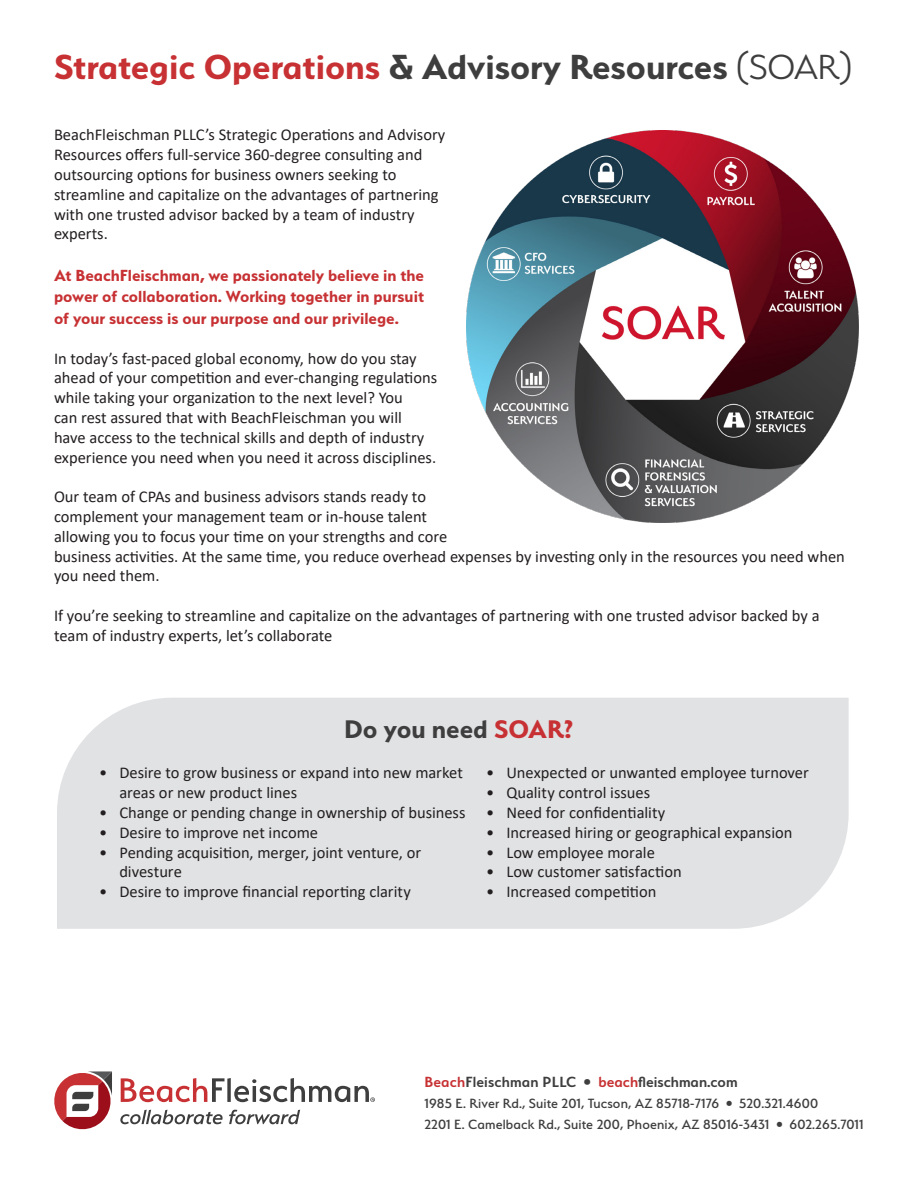
<style>
.page{position:relative;width:918px;height:1188px;background:#fff}
.page>*{position:absolute;margin:0;border:0;box-sizing:border-box;transform-origin:0 0}
.t1{font:700 39px "Serenity";color:#c73133}
.t2{font:700 28.5px "Serenity";color:#3e3e3f}
.t3{font:700 18px/21.6px "Serenity";color:#c73133;text-align:justify}
.t4{font:16.5px/19.8px "Calibri";color:#231f20}
.t5{font:600 16.5px "Serenity";letter-spacing:.005em;color:#3e3e3f}
.t6{font:500 15px "Serenity";letter-spacing:.01em;color:#3e3e3f}
.s1{color:#3e3e3f}
.s2{font-weight:300;color:#3e3e3f}
.s3{color:#c73133}
</style>
<div class="page">
<div style="left:57px;top:698px;width:792px;height:231px;background:#e1e2e4"></div>
<svg style="left:120px;top:1110px;width:103px;height:14px"></svg>
<svg style="left:229px;top:1110px;width:71px;height:14px"></svg>
<svg style="left:54px;top:1071px;width:58px;height:59px"></svg>
<svg style="left:121px;top:1078px;width:254px;height:24px"></svg>
<img style="left:467px;top:130px;width:391px;height:392px">
<p class="t1" style="left:54px;top:45px;width:800px">Strategic Operations <span class="s1">&amp; Advisory Resources</span> <span class="s2">(SOAR)</span></p>
<p class="t4" style="left:54px;top:125px;width:393px">BeachFleischman PLLC’s Strategic Operations and Advisory Resources offers full-service 360-degree consulting and outsourcing options for business owners seeking to streamline and capitalize on the advantages of partnering with one trusted advisor backed by a team of industry experts.</p>
<p class="t3" style="left:54px;top:264px;width:372px">At BeachFleischman, we passionately believe in the power of collaboration. Working together in pursuit of your success is our purpose and our privilege.</p>
<p class="t4" style="left:54px;top:348px;width:385px">In today’s fast-paced global economy, how do you stay ahead of your competition and ever-changing regulations while taking your organization to the next level? You<br>can rest assured that with BeachFleischman you will have access to the technical skills and depth of industry experience you need when you need it across disciplines.</p>
<p class="t4" style="left:54px;top:486px;width:792px">Our team of CPAs and business advisors stands ready to<br>complement your management team or in-house talent<br>allowing you to focus your time on your strengths and core<br>business activities. At the same time, you reduce overhead expenses by investing only in the resources you need when you need them.</p>
<p class="t4" style="left:54px;top:605px;width:767px">If you’re seeking to streamline and capitalize on the advantages of partnering with one trusted advisor backed by a team of industry experts, let’s collaborate</p>
<p class="t2" style="left:344px;top:713px;width:231px">Do you need <span class="s3">SOAR?</span></p>
<p class="t4" style="left:119px;top:763px;width:345px;text-indent:-20px">• Desire to grow business or expand into new market areas or new product lines</p>
<p class="t4" style="left:99px;top:802px;width:368px">• Change or pending change in ownership of business</p>
<p class="t4" style="left:99px;top:822px;width:221px">• Desire to improve net income</p>
<p class="t4" style="left:119px;top:842px;width:303px;text-indent:-20px">• Pending acquisition, merger, joint venture, or divesture</p>
<p class="t4" style="left:99px;top:881px;width:313px">• Desire to improve financial reporting clarity</p>
<p class="t4" style="left:486px;top:763px;width:324px">• Unexpected or unwanted employee turnover</p>
<p class="t4" style="left:486px;top:782px;width:166px">• Quality control issues</p>
<p class="t4" style="left:486px;top:802px;width:181px">• Need for confidentiality</p>
<p class="t4" style="left:486px;top:822px;width:308px">• Increased hiring or geographical expansion</p>
<p class="t4" style="left:486px;top:842px;width:170px">• Low employee morale</p>
<p class="t4" style="left:486px;top:862px;width:197px">• Low customer satisfaction</p>
<p class="t4" style="left:486px;top:881px;width:172px">• Increased competition</p>
<p class="t5" style="left:424px;top:1073px;width:315px"><span class="s3">Beach</span>Fleischman PLLC • <span class="s3">beach</span>fleischman.com</p>
<p class="t6" style="left:424px;top:1096px;width:395px">1985 E. River Rd., Suite 201, Tucson, AZ 85718-7176 • 520.321.4600</p>
<p class="t6" style="left:424px;top:1117px;width:441px">2201 E. Camelback Rd., Suite 200, Phoenix, AZ 85016-3431 • 602.265.7011</p>
</div>
